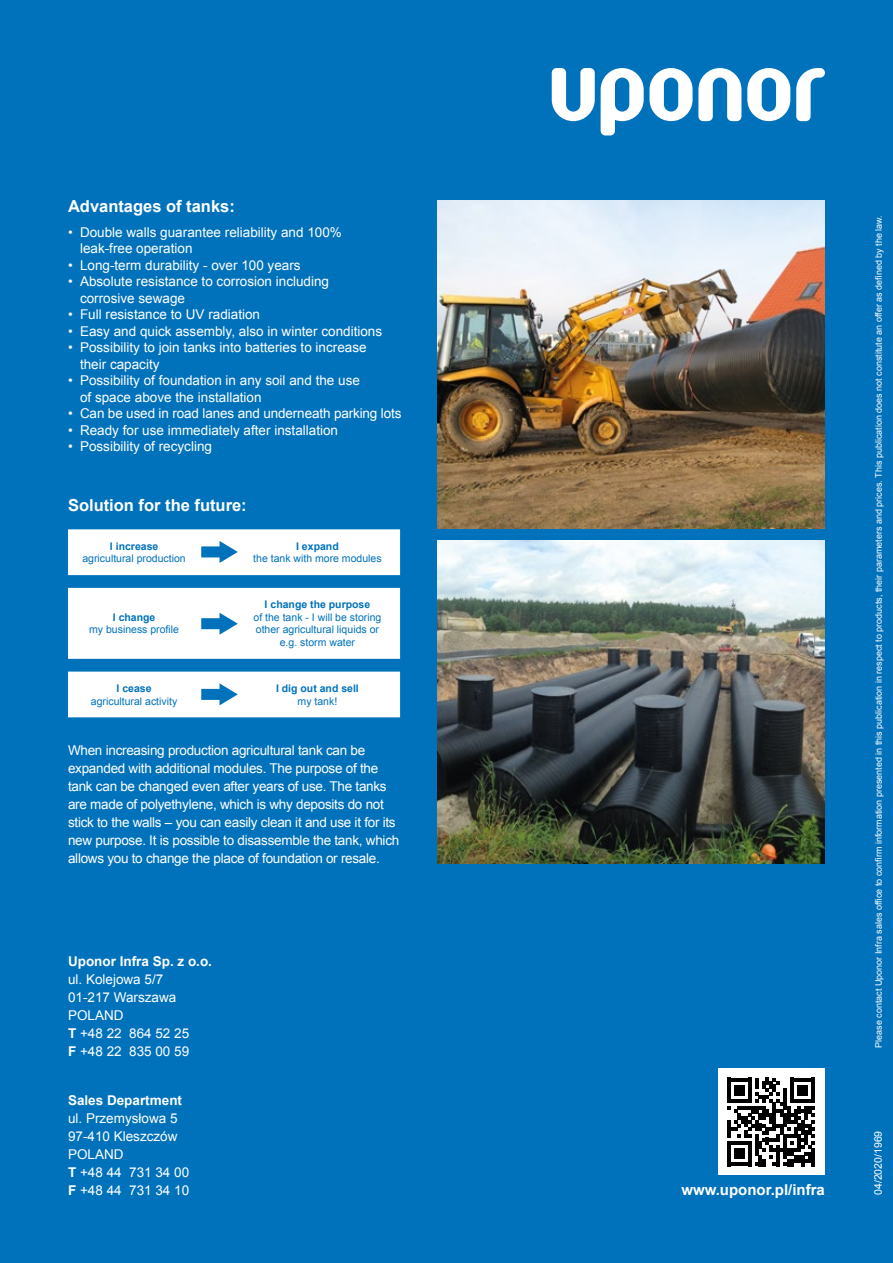
<style>
.page{position:relative;width:893px;height:1263px;background:#0072bb}
.page>*{position:absolute;margin:0;border:0;box-sizing:border-box;transform-origin:0 0}
.t1{font:700 16.5px "Arial";color:#fff}
.t2{font:700 15px "Arial";color:#fff}
.t3{font:13.5px/18px "Arial";color:#fff}
.t4{font:13.5px/18px "Arial";letter-spacing:-.02em;color:#fff}
.t5{font:700 13.5px "Arial";color:#fff}
.t6{font:10.5px/12.6px "Arial";color:#0072bb;text-align:center}
.t7{font:700 10.5px "Arial";color:#0072bb}
.t8{font:10.5px "Arial";color:#fff}
.t9{font:9px "Arial";color:#fff}
.s1{font-weight:700}
</style>
<div class="page">
<svg style="left:552px;top:68px;width:43px;height:53px"></svg>
<svg style="left:796px;top:68px;width:29px;height:53px"></svg>
<svg style="left:747px;top:68px;width:43px;height:53px"></svg>
<svg style="left:601px;top:68px;width:140px;height:67px"></svg>
<div style="left:719px;top:1069px;width:106px;height:106px;background:#fff"></div>
<svg style="left:727px;top:1078px;width:88px;height:88px"></svg>
<svg style="left:68px;top:529px;width:332px;height:188px"></svg>
<img style="left:438px;top:201px;width:387px;height:328px">
<img style="left:438px;top:541px;width:387px;height:322px">
<svg style="left:201px;top:541px;width:37px;height:22px"></svg>
<svg style="left:201px;top:613px;width:37px;height:22px"></svg>
<svg style="left:201px;top:683px;width:37px;height:22px"></svg>
<p class="t1" style="left:68px;top:195px;width:168px">Advantages of tanks:</p>
<p class="t3" style="left:80px;top:224px;width:263px;line-height:16.5px;text-indent:-12px">• Double walls guarantee reliability and 100% leak-free operation</p>
<p class="t3" style="left:68px;top:256px;width:234px">• Long-term durability - over 100 years</p>
<p class="t3" style="left:80px;top:274px;width:251px;line-height:16.5px;text-indent:-12px">• Absolute resistance to corrosion including corrosive sewage</p>
<p class="t3" style="left:68px;top:306px;width:194px">• Full resistance to UV radiation</p>
<p class="t3" style="left:68px;top:322px;width:316px">• Easy and quick assembly, also in winter conditions</p>
<p class="t3" style="left:80px;top:339px;width:288px;line-height:16.5px;text-indent:-12px">• Possibility to join tanks into batteries to increase their capacity</p>
<p class="t3" style="left:80px;top:372px;width:281px;line-height:16.5px;text-indent:-12px">• Possibility of foundation in any soil and the use of space above the installation</p>
<p class="t3" style="left:68px;top:405px;width:335px">• Can be used in road lanes and underneath parking lots</p>
<p class="t3" style="left:68px;top:421px;width:272px">• Ready for use immediately after installation</p>
<p class="t3" style="left:68px;top:438px;width:146px">• Possibility of recycling</p>
<p class="t1" style="left:68px;top:494px;width:180px">Solution for the future:</p>
<p class="t7" style="left:110px;top:539px;width:50px">I increase</p>
<p class="t6" style="left:82px;top:552px;width:105px">agricultural production</p>
<p class="t7" style="left:296px;top:539px;width:44px">I expand</p>
<p class="t6" style="left:253px;top:552px;width:130px">the tank with more modules</p>
<p class="t7" style="left:113px;top:610px;width:44px">I change</p>
<p class="t6" style="left:89px;top:624px;width:91px">my business profile</p>
<p class="t7" style="left:265px;top:598px;width:107px">I change the purpose</p>
<p class="t6" style="left:254px;top:611px;width:129px">of the tank - I will be storing other agricultural liquids or e.g. storm water</p>
<p class="t7" style="left:117px;top:681px;width:37px">I cease</p>
<p class="t6" style="left:91px;top:695px;width:88px">agricultural activity</p>
<p class="t7" style="left:276px;top:681px;width:84px">I dig out and sell</p>
<p class="t6" style="left:298px;top:695px;width:41px">my tank!</p>
<p class="t4" style="left:68px;top:741px;width:333px">When increasing production agricultural tank can be expanded with additional modules. The purpose of the tank can be changed even after years of use. The tanks are made of polyethylene, which is why deposits do not stick to the walls – you can easily clean it and use it for its new purpose. It is possible to disassemble the tank, which allows you to change the place of foundation or resale.</p>
<p class="t5" style="left:68px;top:952px;width:146px">Uponor Infra Sp. z o.o.</p>
<p class="t3" style="left:68px;top:970px;width:123px">ul. Kolejowa 5/7<br>01-217 Warszawa<br>POLAND<br><span class="s1">T</span> +48 22 864 52 25<br><span class="s1">F</span> +48 22 835 00 59</p>
<p class="t5" style="left:68px;top:1091px;width:116px">Sales Department</p>
<p class="t3" style="left:68px;top:1109px;width:123px">ul. Przemysłowa 5<br>97-410 Kleszczów<br>POLAND<br><span class="s1">T</span> +48 44 731 34 00<br><span class="s1">F</span> +48 44 731 34 10</p>
<p class="t2" style="left:681px;top:1180px;width:145px">www.uponor.pl/infra</p>
<p class="t9" style="left:873px;top:1048px;width:834px;rotate:-90deg">Please contact Uponor Infra sales office to confirm information presented in this publication in respect to products, their parameters and prices. This publication does not constitute an offer as defined by the law.</p>
<p class="t8" style="left:871px;top:1195px;width:66px;rotate:-90deg">04/2020/1969</p>
</div>
